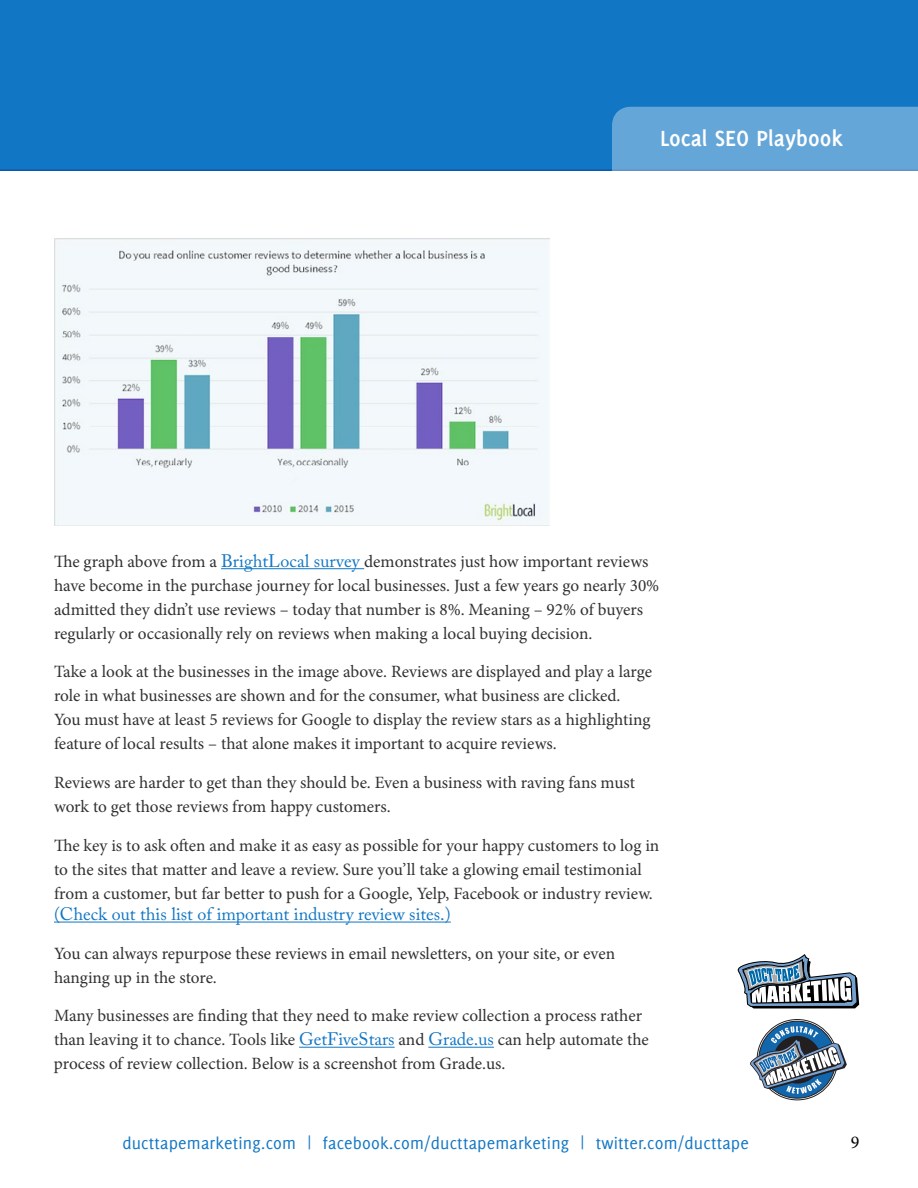
<style>
.page{position:relative;width:918px;height:1188px;background:#fff}
.page>*{position:absolute;margin:0;border:0;box-sizing:border-box;transform-origin:0 0}
.t1{font:700 24px "Delicious";color:#fff}
.t2{font:18px "Delicious";letter-spacing:.01em;color:#1176c4}
.t3{font:18px "Adobe Caslon Pro";color:#1176c4}
.t4{font:18px "Minion Pro";color:#000}
.t5{font:17.25px/24px "Minion Pro";letter-spacing:-.005em;color:#313131}
.s1{font-family:"Adobe Caslon Pro";font-size:18px;color:#1176c4}
</style>
<div class="page">
<div style="left:0;top:0;width:918px;height:171px;background:#1176c4"></div>
<div style="left:612px;top:107px;width:306px;height:64px;background:#65a6d9"></div>
<svg style="left:750px;top:1026px;width:97px;height:74px"></svg>
<svg style="left:738px;top:954px;width:121px;height:55px"></svg>
<hr style="left:221px;top:568px;width:143px;height:1px;background:#1176c4">
<hr style="left:54px;top:922px;width:397px;height:1px;background:#1176c4">
<hr style="left:299px;top:1047px;width:96px;height:1px;background:#1176c4">
<hr style="left:428px;top:1047px;width:66px;height:1px;background:#1176c4">
<img style="left:54px;top:239px;width:495px;height:287px">
<h1 class="t1" style="left:660px;top:124px;width:184px">Local SEO Playbook</h1>
<p class="t5" style="left:54px;top:549px;width:607px">The graph above from a <span class="s1">BrightLocal survey</span> demonstrates just how important reviews have become in the purchase journey for local businesses. Just a few years go nearly 30% admitted they didn’t use reviews – today that number is 8%. Meaning – 92% of buyers regularly or occasionally rely on reviews when making a local buying decision.</p>
<p class="t5" style="left:54px;top:660px;width:600px">Take a look at the businesses in the image above. Reviews are displayed and play a large role in what businesses are shown and for the consumer, what business are clicked.<br>You must have at least 5 reviews for Google to display the review stars as a highlighting feature of local results – that alone makes it important to acquire reviews.</p>
<p class="t5" style="left:54px;top:771px;width:582px">Reviews are harder to get than they should be. Even a business with raving fans must work to get those reviews from happy customers.</p>
<p class="t5" style="left:54px;top:833px;width:607px">The key is to ask often and make it as easy as possible for your happy customers to log in to the sites that matter and leave a review. Sure you’ll take a glowing email testimonial from a customer, but far better to push for a Google, Yelp, Facebook or industry review.</p>
<p class="t3" style="left:54px;top:904px;width:398px">(Check out this list of important industry review sites.)</p>
<p class="t5" style="left:54px;top:941px;width:563px">You can always repurpose these reviews in email newsletters, on your site, or even hanging up in the store.</p>
<p class="t5" style="left:54px;top:1004px;width:596px">Many businesses are finding that they need to make review collection a process rather than leaving it to chance. Tools like <span class="s1">GetFiveStars</span> and <span class="s1">Grade.us</span> can help automate the process of review collection. Below is a screenshot from Grade.us.</p>
<p class="t2" style="left:122px;top:1133px;width:628px">ducttapemarketing.com | facebook.com/ducttapemarketing | twitter.com/ducttape</p>
<p class="t4" style="left:851px;top:1131px;width:10px">9</p>
</div>
